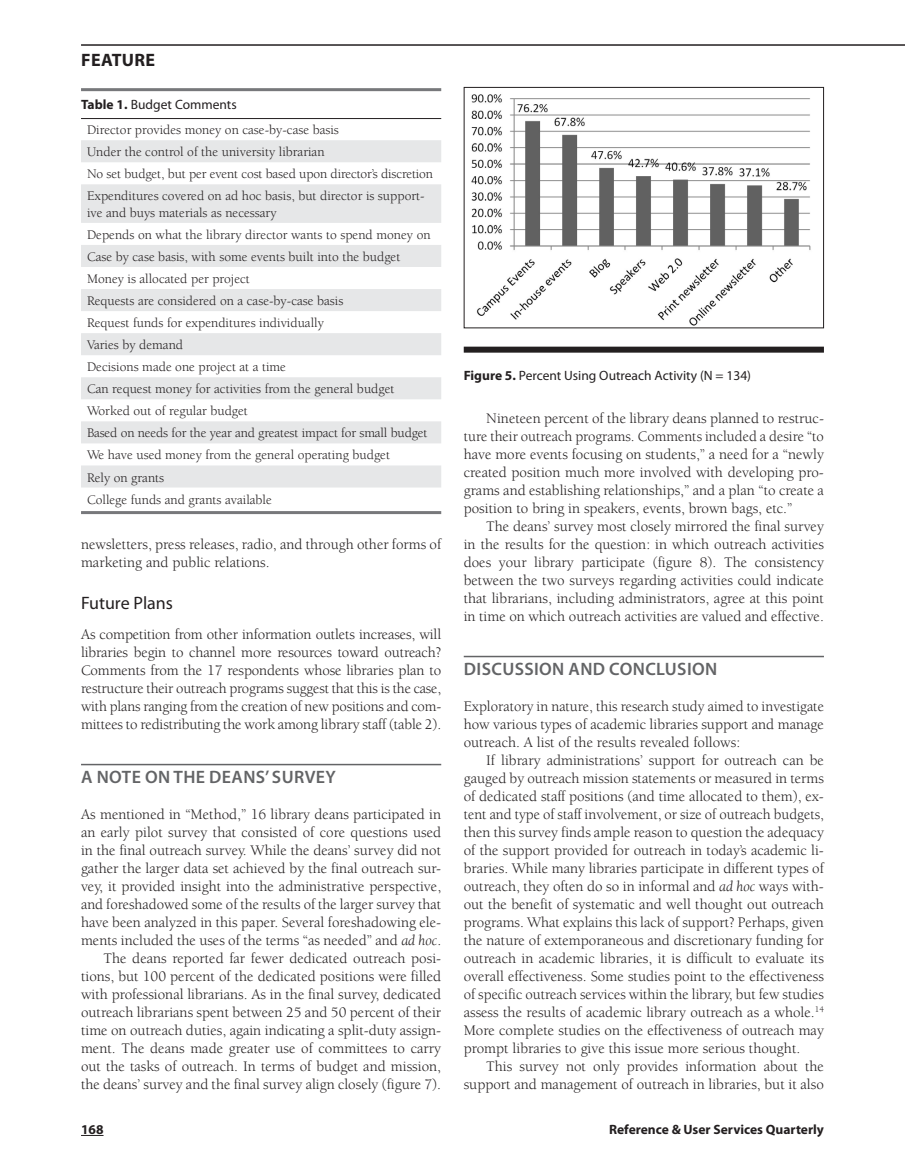
<style>
.page{position:relative;width:905px;height:1175px;background:#fff}
.page>*{position:absolute;margin:0;border:0;box-sizing:border-box;transform-origin:0 0}
.t1{font:600 18px "Myriad Pro";letter-spacing:.02em;color:#636466}
.t2{font:18px "Myriad Pro";color:#231f20}
.t3{font:700 18px "Myriad Pro";color:#231f20}
.t4{font:15px/18px "Berkeley";color:#231f20;text-align:justify}
.t5{font:13.5px/22px "Berkeley";color:#231f20}
.t6{font:13.5px "Myriad Pro";color:#231f20}
.t7{font:700 13.5px "Myriad Pro";color:#231f20}
.s1{font-weight:700}
.s2{font-style:italic}
</style>
<div class="page">
<svg style="left:81px;top:1135px;width:22px;height:1px"></svg>
<hr style="left:81px;top:44px;width:823px;height:2px;background:#231f20">
<hr style="left:81px;top:764px;width:360px;height:1px;background:#636466">
<hr style="left:464px;top:656px;width:360px;height:1px;background:#636466">
<hr style="left:81px;top:88px;width:360px;height:3px;background:#77787b">
<hr style="left:81px;top:118px;width:360px;height:1px;background:#231f20">
<svg style="left:81px;top:140px;width:360px;height:347px;fill:#e6e7e8"></svg>
<hr style="left:81px;top:511px;width:360px;height:3px;background:#77787b">
<img style="left:471px;top:94px;width:340px;height:232px">
<div style="left:464px;top:87px;width:360px;height:241px;border:1px solid #231f20"></div>
<div style="left:464px;top:346px;width:360px;height:6px;background:#231f20"></div>
<p class="t3" style="left:81px;top:48px;width:22px">Feature</p>
<p class="t6" style="left:81px;top:96px;width:157px"><span class="s1">Table 1.</span> Budget Comments</p>
<p class="t5" style="left:87px;top:119px;width:347px">Director provides money on case-by-case basis<br>Under the control of the university librarian<br>No set budget, but per event cost based upon director’s discretion Expenditures covered on ad hoc basis, but director is support-</p>
<p class="t5" style="left:87px;top:202px;width:345px">ive and buys materials as necessary<br>Depends on what the library director wants to spend money on Case by case basis, with some events built into the budget Money is allocated per project<br>Requests are considered on a case-by-case basis<br>Request funds for expenditures individually<br>Varies by demand<br>Decisions made one project at a time<br>Can request money for activities from the general budget Worked out of regular budget<br>Based on needs for the year and greatest impact for small budget We have used money from the general operating budget<br>Rely on grants<br>College funds and grants available</p>
<p class="t4" style="left:81px;top:536px;width:362px">newsletters, press releases, radio, and through other forms of marketing and public relations.</p>
<p class="t2" style="left:81px;top:592px;width:93px">Future Plans</p>
<p class="t4" style="left:81px;top:626px;width:362px">As competition from other information outlets increases, will libraries begin to channel more resources toward outreach?<br>Comments from the 17 respondents whose libraries plan to restructure their outreach programs suggest that this is the case, with plans ranging from the creation of new positions and com&shy;mittees to redistributing the work among library staff (table 2).</p>
<p class="t1" style="left:81px;top:766px;width:70px">ANOTE ONT</p>
<p class="t1" style="left:183px;top:766px;width:60px">HE DEANS</p>
<p class="t1" style="left:265px;top:766px;width:71px">’ SURVEY</p>
<p class="t4" style="left:81px;top:806px;width:362px;text-align:right">As mentioned in “Method,” 16 library deans participated in an early pilot survey that consisted of core questions used in the final outreach survey. While the deans’ survey did not gather the larger data set achieved by the final outreach sur&shy;vey, it provided insight into the administrative perspective, and foreshadowed some of the results of the larger survey that have been analyzed in this paper. Several foreshadowing ele&shy;ments included the uses of the terms “as needed” and <span class="s2">ad hoc</span>.<br>The deans reported far fewer dedicated outreach posi&shy;tions, but 100 percent of the dedicated positions were filled with professional librarians. As in the final survey, dedicated outreach librarians spent between 25 and 50 percent of their time on outreach duties, again indicating a split-duty assign&shy;ment. The deans made greater use of committees to carry out the tasks of outreach. In terms of budget and mission, the deans’ survey and the final survey align closely (figure 7).</p>
<p class="t6" style="left:464px;top:367px;width:289px"><span class="s1">Figure 5.</span> Percent Using Outreach Activity (N = 134)</p>
<p class="t4" style="left:464px;top:410px;width:362px;text-indent:22px">Nineteen percent of the library deans planned to restruc&shy;ture their outreach programs. Comments included a desire “to have more events focusing on students,” a need for a “newly created position much more involved with developing pro&shy;grams and establishing relationships,” and a plan “to create a position to bring in speakers, events, brown bags, etc.”</p>
<p class="t4" style="left:464px;top:518px;width:362px;text-indent:22px">The deans’ survey most closely mirrored the final survey in the results for the question: in which outreach activities does your library participate (figure 8). The consistency between the two surveys regarding activities could indicate that librarians, including administrators, agree at this point in time on which outreach activities are valued and effective.</p>
<p class="t1" style="left:464px;top:658px;width:11px">DISC</p>
<p class="t1" style="left:502px;top:658px;width:23px">USSIONAN</p>
<p class="t1" style="left:593px;top:658px;width:39px">D CONCL</p>
<p class="t1" style="left:665px;top:658px;width:23px">USION</p>
<p class="t4" style="left:464px;top:698px;width:362px">Exploratory in nature, this research study aimed to investigate how various types of academic libraries support and manage outreach. A list of the results revealed follows:</p>
<p class="t4" style="left:464px;top:752px;width:362px;text-indent:22px">If library administrations’ support for outreach can be gauged by outreach mission statements or measured in terms of dedicated staff positions (and time allocated to them), ex&shy;tent and type of staff involvement, or size of outreach budgets, then this survey finds ample reason to question the adequacy of the support provided for outreach in today’s academic li&shy;braries. While many libraries participate in different types of outreach, they often do so in informal and <span class="s2">ad hoc</span> ways with&shy;out the benefit of systematic and well thought out outreach programs. What explains this lack of support? Perhaps, given the nature of extemporaneous and discretionary funding for outreach in academic libraries, it is difficult to evaluate its overall effectiveness. Some studies point to the effectiveness of specific outreach services within the library, but few studies assess the results of academic library outreach as a whole.<sup>14<br></sup>More complete studies on the effectiveness of outreach may prompt libraries to give this issue more serious thought.</p>
<p class="t4" style="left:464px;top:1058px;width:361px;text-align:right">This survey not only provides information about the support and management of outreach in libraries, but it also</p>
<p class="t7" style="left:81px;top:1120px;width:24px">168</p>
<p class="t7" style="left:609px;top:1120px;width:216px">Reference &amp; User Services Quarterly</p>
</div>
